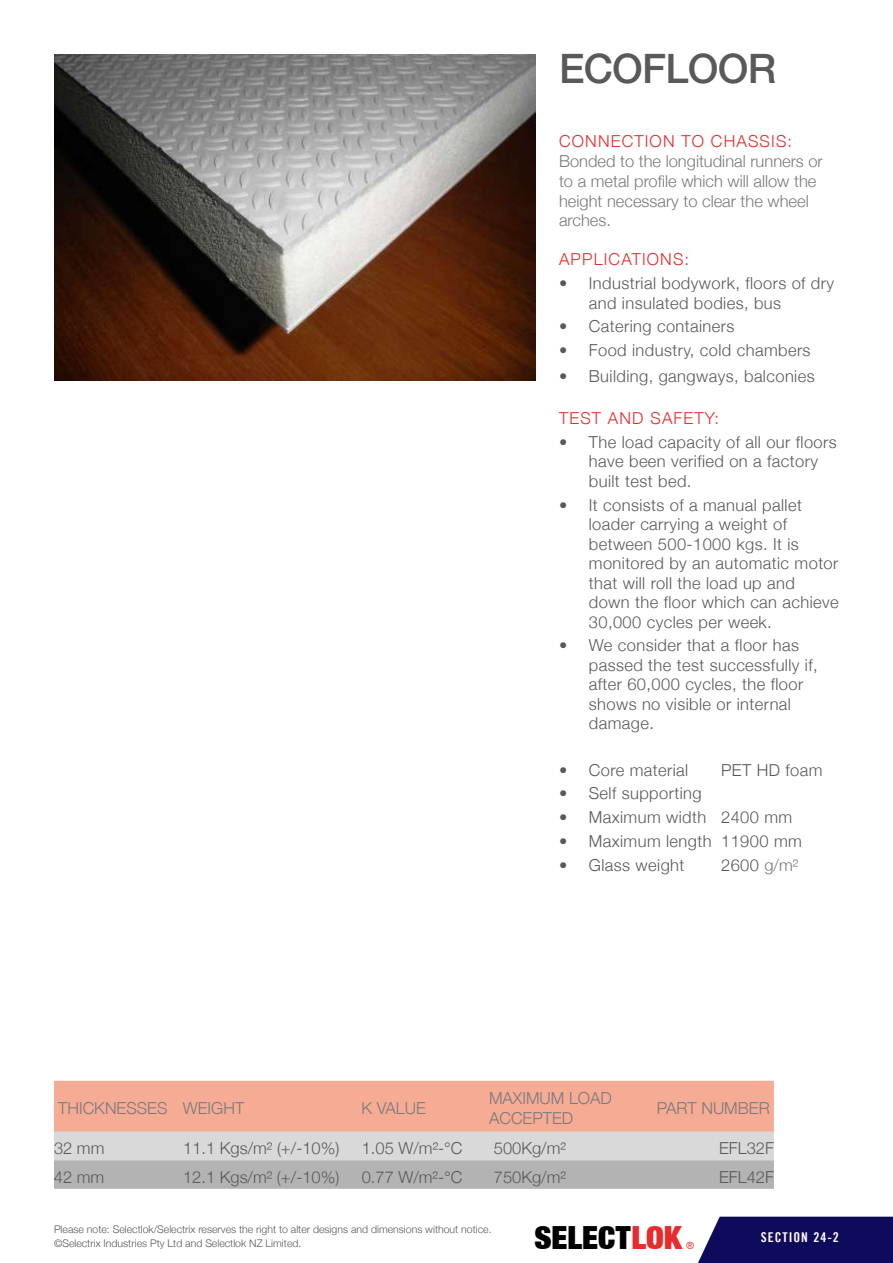
<style>
.page{position:relative;width:893px;height:1263px;background:#fff}
.page>*{position:absolute;margin:0;border:0;box-sizing:border-box;transform-origin:0 0}
.t1{font:500 40.5px "Helvetica Neue LT";letter-spacing:-.02em;color:#58595b}
.t2{font:900 expanded 31.95px "Helvetica Neue LT";color:#000}
.t3{font:300 16.5px/19.5px "Helvetica Neue";letter-spacing:.025em;color:#58595b}
.t4{font:300 16.5px/19.8px "Helvetica Neue";color:#797a7d}
.t5{font:300 16.5px "Helvetica Neue";letter-spacing:.07em;color:#e82c2e}
.t6{font:13.5px "Trade Gothic LT Bold Cond Twenty";letter-spacing:.07em;color:#fff}
.t7{font:300 10.5px/13.5px "Helvetica Neue";color:#58595b}
.t8{font:condensed 10.2px "Helvetica Neue LT";color:#e82c2e}
.s1{color:#797a7d}
.s2{color:#e82c2e}
</style>
<div class="page">
<div style="left:698px;top:1217px;width:195px;height:46px;background:#0e0a5c"></div>
<svg style="left:54px;top:1081px;width:720px;height:108px;background:#dcb9af"></svg>
<img style="left:54px;top:54px;width:482px;height:327px">
<h1 class="t1" style="left:559px;top:45px;width:219px">ECOFLOOR</h1>
<p class="t5" style="left:559px;top:128px;width:235px">CONNECTION TO CHASSIS:</p>
<p class="t4" style="left:559px;top:150px;width:265px">Bonded to the longitudinal runners or to a metal profile which will allow the height necessary to clear the wheel arches.</p>
<p class="t5" style="left:559px;top:246px;width:132px">APPLICATIONS:</p>
<p class="t3" style="left:589px;top:272px;width:247px;text-indent:-30px">• Industrial bodywork, floors of dry and insulated bodies, bus</p>
<p class="t3" style="left:559px;top:316px;width:177px">• Catering containers</p>
<p class="t3" style="left:559px;top:339px;width:253px">• Food industry, cold chambers</p>
<p class="t3" style="left:559px;top:365px;width:257px">• Building, gangways, balconies</p>
<p class="t5" style="left:559px;top:405px;width:162px">TEST AND SAFETY:</p>
<p class="t3" style="left:589px;top:431px;width:249px;text-indent:-30px">• The load capacity of all our floors have been verified on a factory built test bed.</p>
<p class="t3" style="left:589px;top:494px;width:251px;text-indent:-30px">• It consists of a manual pallet loader carrying a weight of between 500-1000 kgs. It is monitored by an automatic motor that will roll the load up and down the floor which can achieve<br>30,000 cycles per week.</p>
<p class="t3" style="left:589px;top:635px;width:230px;text-indent:-30px">• We consider that a floor has passed the test successfully if, after 60,000 cycles, the floor shows no visible or internal damage.</p>
<p class="t3" style="left:559px;top:759px;width:131px">• Core material</p>
<p class="t3" style="left:721px;top:759px;width:103px">PET HD foam</p>
<p class="t3" style="left:559px;top:783px;width:144px">• Self supporting</p>
<p class="t3" style="left:559px;top:806px;width:235px">• Maximum width 2400 mm</p>
<p class="t3" style="left:559px;top:830px;width:244px">• Maximum length 11900 mm</p>
<p class="t3" style="left:559px;top:854px;width:127px">• Glass weight</p>
<p class="t3" style="left:721px;top:854px;width:79px">2600 <span class="s1">g/m²</span></p>
<p class="t4" style="left:58px;top:1097px;width:188px">THICKNESSES WEIGHT</p>
<p class="t4" style="left:361px;top:1097px;width:66px">K VALUE</p>
<p class="t4" style="left:489px;top:1087px;width:124px">MAXIMUM LOAD<br>ACCEPTED</p>
<p class="t4" style="left:657px;top:1097px;width:114px">PART NUMBER</p>
<p class="t3" style="left:54px;top:1137px;width:52px">32 mm</p>
<p class="t3" style="left:183px;top:1137px;width:158px">11.1 Kgs/m² (+/-10%)</p>
<p class="t3" style="left:362px;top:1137px;width:102px">1.05 W/m²-°C</p>
<p class="t3" style="left:494px;top:1137px;width:74px">500Kg/m²</p>
<p class="t3" style="left:719px;top:1137px;width:56px">EFL32F</p>
<p class="t3" style="left:54px;top:1166px;width:52px">42 mm</p>
<p class="t3" style="left:183px;top:1166px;width:158px">12.1 Kgs/m² (+/-10%)</p>
<p class="t3" style="left:362px;top:1166px;width:102px">0.77 W/m²-°C</p>
<p class="t3" style="left:494px;top:1166px;width:74px">750Kg/m²</p>
<p class="t3" style="left:719px;top:1166px;width:56px">EFL42F</p>
<p class="t7" style="left:54px;top:1222px;width:439px">Please note: Selectlok/Selectrix reserves the right to alter designs and dimensions without notice. ©Selectrix Industries Pty Ltd and Selectlok NZ Limited.</p>
<h2 class="t2" style="left:534px;top:1217px;width:149px">SELECT<span class="s2">LOK</span></h2>
<p class="t8" style="left:686px;top:1240px;width:10px">®</p>
<p class="t6" style="left:761px;top:1228px;width:79px">SECTION 24-2</p>
</div>
